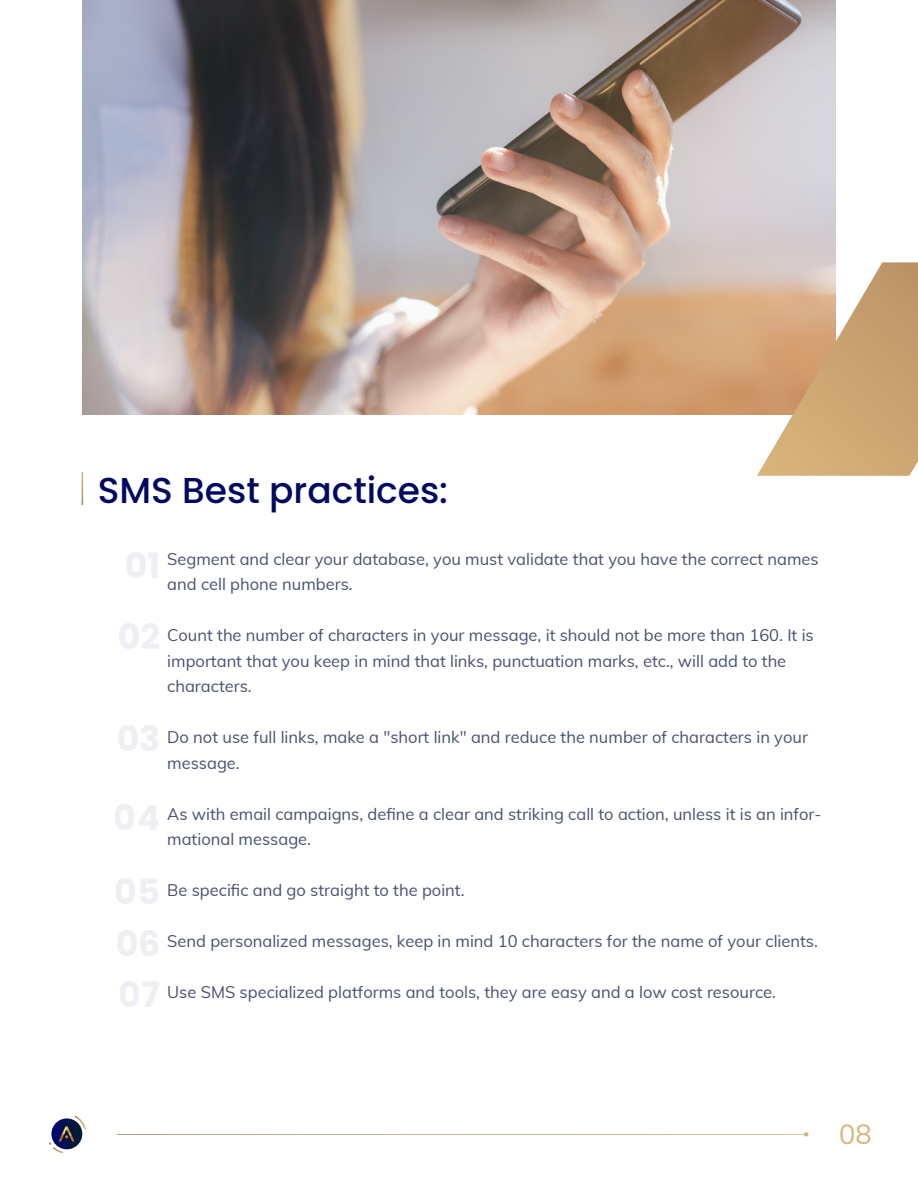
<style>
.page{position:relative;width:918px;height:1188px;background:#fff}
.page>*{position:absolute;margin:0;border:0;box-sizing:border-box;transform-origin:0 0}
.t1{font:500 36px "Poppins";color:#000a61}
.t2{font:27px "Muli";color:#d8b47a}
.t3{font:16.5px/25.5px "Muli";color:#494f75}
</style>
<div class="page">
<img style="left:82px;top:0;width:754px;height:415px">
<svg style="left:757px;top:262px;width:161px;height:214px;background:#d2ae84"></svg>
<svg style="left:73px;top:1115px;width:13px;height:15px"></svg>
<svg style="left:49px;top:1140px;width:16px;height:14px"></svg>
<svg style="left:51px;top:1118px;width:31px;height:31px"></svg>
<img style="left:59px;top:1126px;width:16px;height:16px">
<svg style="left:804px;top:1132px;width:4px;height:5px"></svg>
<h1 class="t1" style="left:98px;top:470px;width:352px">SMS Best practices:</h1>
<p class="t3" style="left:167px;top:545px;width:653px">Segment and clear your database, you must validate that you have the correct names and cell phone numbers.</p>
<p class="t3" style="left:167px;top:622px;width:648px">Count the number of characters in your message, it should not be more than 160. It is important that you keep in mind that links, punctuation marks, etc., will add to the characters.</p>
<p class="t3" style="left:167px;top:724px;width:642px">Do not use full links, make a "short link" and reduce the number of characters in your message.</p>
<p class="t3" style="left:167px;top:800px;width:656px">As with email campaigns, define a clear and striking call to action, unless it is an infor&shy;mational message.</p>
<p class="t3" style="left:167px;top:877px;width:299px">Be specific and go straight to the point.</p>
<p class="t3" style="left:167px;top:928px;width:652px">Send personalized messages, keep in mind 10 characters for the name of your clients.</p>
<p class="t3" style="left:167px;top:979px;width:610px">Use SMS specialized platforms and tools, they are easy and a low cost resource.</p>
<h2 class="t2" style="left:839px;top:1115px;width:34px">08</h2>
</div>
